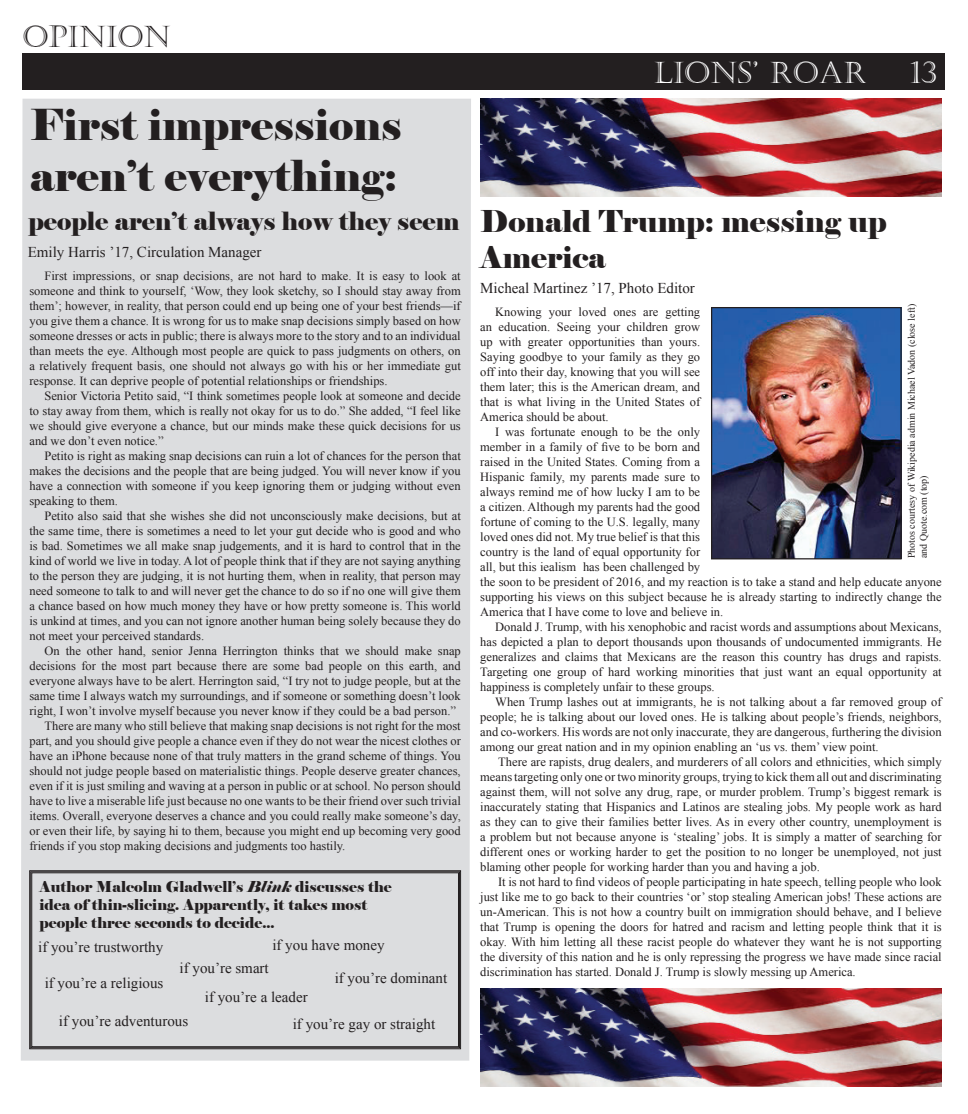
<style>
.page{position:relative;width:968px;height:1114px;background:#fff}
.page>*{position:absolute;margin:0;border:0;box-sizing:border-box;transform-origin:0 0}
.t1{font:42.5px/51px "Elephant";color:#231f20}
.t2{font:30px/36px "Elephant";color:#231f20}
.t3{font:30px "Castellar";color:#fff}
.t4{font:30px "Castellar";color:#231f20}
.t5{font:25px "Elephant";color:#231f20}
.t6{font:15px "Times New Roman";color:#231f20}
.t7{font:15px/18px "Elephant";color:#231f20}
.t8{font:12.5px/15px "Times New Roman";color:#231f20;text-align:justify}
.t9{font:10px/12px "Times New Roman";color:#231f20}
.s1{font-style:italic}
</style>
<div class="page">
<div style="left:22px;top:53px;width:923px;height:36px;background:#231f20"></div>
<div style="left:21px;top:99px;width:450px;height:961px;background:#dcdddf"></div>
<div style="left:29px;top:870px;width:432px;height:179px;background:#dcdddf"></div>
<div style="left:32px;top:872px;width:426px;height:175px;border:1px solid #231f20"></div>
<img style="left:713px;top:309px;width:186px;height:248px">
<div style="left:711px;top:307px;width:190px;height:252px;border:1px solid #231f20"></div>
<img style="left:480px;top:98px;width:461px;height:99px">
<img style="left:480px;top:988px;width:461px;height:99px">
<h2 class="t4" style="left:22px;top:19px;width:67px">OPINION</h2>
<h1 class="t1" style="left:30px;top:100px;width:373px">First impressions aren’t everything:</h1>
<h3 class="t5" style="left:28px;top:205px;width:432px">people aren’t always how they seem</h3>
<p class="t6" style="left:28px;top:242px;width:235px">Emily Harris ’17, Circulation Manager</p>
<p class="t8" style="left:29px;top:268px;width:433px;text-indent:15px">First impressions, or snap decisions, are not hard to make. It is easy to look at someone and think to yourself, ‘Wow, they look sketchy, so I should stay away from them’; however, in reality, that person could end up being one of your best friends—if you give them a chance. It is wrong for us to make snap decisions simply based on how someone dresses or acts in public; there is always more to the story and to an individual than meets the eye. Although most people are quick to pass judgments on others, on a relatively frequent basis, one should not always go with his or her immediate gut response. It can deprive people of potential relationships or friendships.</p>
<p class="t8" style="left:29px;top:388px;width:433px;text-indent:15px">Senior Victoria Petito said, “I think sometimes people look at someone and decide to stay away from them, which is really not okay for us to do.” She added, “I feel like we should give everyone a chance, but our minds make these quick decisions for us and we don’t even notice.”</p>
<p class="t8" style="left:29px;top:448px;width:433px;text-indent:15px">Petito is right as making snap decisions can ruin a lot of chances for the person that makes the decisions and the people that are being judged. You will never know if you have a connection with someone if you keep ignoring them or judging without even speaking to them.</p>
<p class="t8" style="left:29px;top:508px;width:433px;text-indent:15px">Petito also said that she wishes she did not unconsciously make decisions, but at the same time, there is sometimes a need to let your gut decide who is good and who is bad. Sometimes we all make snap judgements, and it is hard to control that in the kind of world we live in today. A lot of people think that if they are not saying anything to the person they are judging, it is not hurting them, when in reality, that person may need someone to talk to and will never get the chance to do so if no one will give them a chance based on how much money they have or how pretty someone is. This world is unkind at times, and you can not ignore another human being solely because they do not meet your perceived standards.</p>
<p class="t8" style="left:44px;top:643px;width:418px">On the other hand, senior Jenna Herrington thinks that we should make snap</p>
<p class="t8" style="left:29px;top:658px;width:433px">decisions for the most part because there are some bad people on this earth, and</p>
<p class="t8" style="left:29px;top:673px;width:433px">everyone always have to be alert. Herrington said, “I try not to judge people, but at the</p>
<p class="t8" style="left:29px;top:688px;width:433px">same time I always watch my surroundings, and if someone or something doesn’t look</p>
<p class="t8" style="left:29px;top:703px;width:428px">right, I won’t involve myself because you never know if they could be a bad person.”</p>
<p class="t8" style="left:44px;top:718px;width:418px">There are many who still believe that making snap decisions is not right for the most</p>
<p class="t8" style="left:29px;top:733px;width:433px">part, and you should give people a chance even if they do not wear the nicest clothes or</p>
<p class="t8" style="left:29px;top:748px;width:433px">have an iPhone because none of that truly matters in the grand scheme of things. You</p>
<p class="t8" style="left:29px;top:763px;width:433px">should not judge people based on materialistic things. People deserve greater chances,</p>
<p class="t8" style="left:29px;top:778px;width:433px">even if it is just smiling and waving at a person in public or at school. No person should</p>
<p class="t8" style="left:29px;top:793px;width:433px">have to live a miserable life just because no one wants to be their friend over such trivial</p>
<p class="t8" style="left:29px;top:808px;width:433px">items. Overall, everyone deserves a chance and you could really make someone’s day,</p>
<p class="t8" style="left:29px;top:823px;width:433px">or even their life, by saying hi to them, because you might end up becoming very good</p>
<p class="t8" style="left:29px;top:838px;width:317px">friends if you stop making decisions and judgments too hastily.</p>
<p class="t7" style="left:39px;top:877px;width:354px">Author Malcolm Gladwell’s <span class="s1">Blink</span> discusses the idea of thin-slicing. Apparently, it takes most people three seconds to decide...</p>
<p class="t6" style="left:38px;top:936px;width:126px">if you’re trustworthy</p>
<p class="t6" style="left:272px;top:935px;width:114px">if you have money</p>
<p class="t6" style="left:45px;top:973px;width:120px">if you’re a religious</p>
<p class="t6" style="left:180px;top:957px;width:91px">if you’re smart</p>
<p class="t6" style="left:205px;top:987px;width:104px">if you’re a leader</p>
<p class="t6" style="left:335px;top:967px;width:114px">if you’re dominant</p>
<p class="t6" style="left:59px;top:1011px;width:131px">if you’re adventurous</p>
<p class="t6" style="left:293px;top:1014px;width:144px">if you’re gay or straight</p>
<h2 class="t3" style="left:654px;top:55px;width:214px">LIONS’ ROAR</h2>
<h2 class="t3" style="left:909px;top:55px;width:29px">13</h2>
<h2 class="t2" style="left:480px;top:204px;width:408px">Donald Trump: messing up<br>America</h2>
<p class="t6" style="left:480px;top:278px;width:216px">Micheal Martinez ’17, Photo Editor</p>
<p class="t9" style="left:905px;top:558px;width:256px;rotate:-90deg">Photos courtesy of Wikipedia admin Michael Vadon (close left) and Quote.com (top)</p>
<p class="t8" style="left:480px;top:304px;width:221px;text-indent:15px">Knowing your loved ones are getting an education. Seeing your children grow up with greater opportunities than yours.<br>Saying goodbye to your family as they go off into their day, knowing that you will see them later; this is the American dream, and that is what living in the United States of America should be about.</p>
<p class="t8" style="left:480px;top:424px;width:463px;text-align:left;text-indent:15px">I was fortunate enough to be the only<br>member in a family of five to be born and<br>raised in the United States. Coming from a<br>Hispanic family, my parents made sure to<br>always remind me of how lucky I am to be<br>a citizen. Although my parents had the good<br>fortune of coming to the U.S. legally, many<br>loved ones did not. My true belief is that this<br>country is the land of equal opportunity for<br>all, but this iealism has been challenged by<br>the soon to be president of 2016, and my reaction is to take a stand and help educate anyone supporting his views on this subject because he is already starting to indirectly change the America that I have come to love and believe in.</p>
<p class="t8" style="left:480px;top:619px;width:463px;text-indent:15px">Donald J. Trump, with his xenophobic and racist words and assumptions about Mexicans, has depicted a plan to deport thousands upon thousands of undocumented immigrants. He generalizes and claims that Mexicans are the reason this country has drugs and rapists.<br>Targeting one group of hard working minorities that just want an equal opportunity at happiness is completely unfair to these groups.</p>
<p class="t8" style="left:480px;top:694px;width:463px;text-indent:15px">When Trump lashes out at immigrants, he is not talking about a far removed group of people; he is talking about our loved ones. He is talking about people’s friends, neighbors, and co-workers. His words are not only inaccurate, they are dangerous, furthering the division among our great nation and in my opinion enabling an ‘us vs. them’ view point.</p>
<p class="t8" style="left:480px;top:754px;width:463px;text-indent:18px">There are rapists, drug dealers, and murderers of all colors and ethnicities, which simply means targeting only one or two minority groups, trying to kick them all out and discriminating against them, will not solve any drug, rape, or murder problem. Trump’s biggest remark is inaccurately stating that Hispanics and Latinos are stealing jobs. My people work as hard as they can to give their families better lives. As in every other country, unemployment is a problem but not because anyone is ‘stealing’ jobs. It is simply a matter of searching for different ones or working harder to get the position to no longer be unemployed, not just blaming other people for working harder than you and having a job.</p>
<p class="t8" style="left:480px;top:874px;width:463px;text-indent:18px">It is not hard to find videos of people participating in hate speech, telling people who look just like me to go back to their countries ‘or’ stop stealing American jobs! These actions are un-American. This is not how a country built on immigration should behave, and I believe that Trump is opening the doors for hatred and racism and letting people think that it is okay. With him letting all these racist people do whatever they want he is not supporting the diversity of this nation and he is only repressing the progress we have made since racial discrimination has started. Donald J. Trump is slowly messing up America.</p>
</div>
